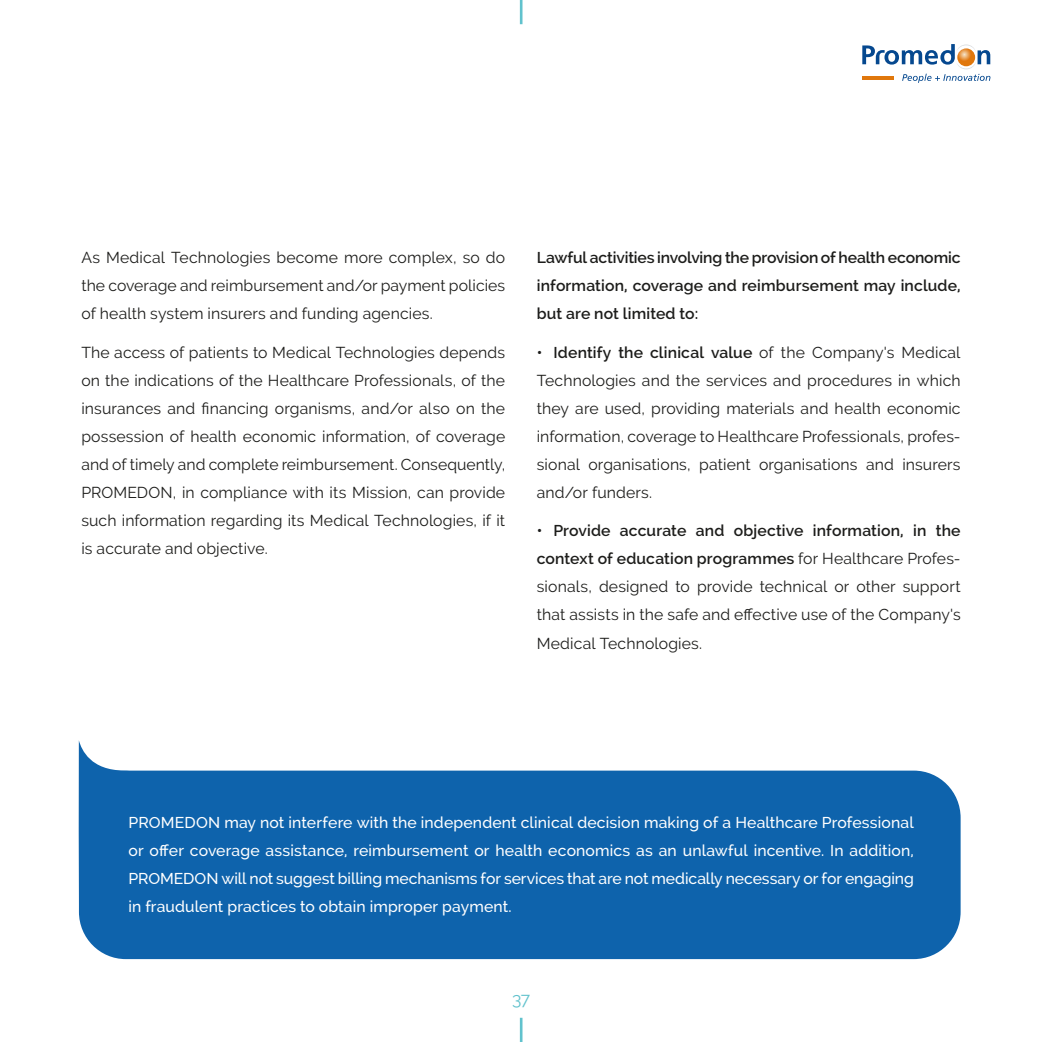
<style>
.page{position:relative;width:1042px;height:1042px;background:#fff}
.page>*{position:absolute;margin:0;border:0;box-sizing:border-box;transform-origin:0 0}
.t1{font:17.5px "Raleway";color:#61c2cd}
.t2{font:15.75px/28px "Raleway";letter-spacing:.01em;color:#1d1d1b;text-align:justify}
.t3{font:500 15.75px/28px "Raleway";letter-spacing:.01em;color:#fff;text-align:justify}
.t4{font:600 15.75px/28px "Raleway";letter-spacing:.01em;color:#1d1d1b;text-align:justify}
.s1{font-weight:600}
</style>
<div class="page">
<svg style="left:79px;top:741px;width:881px;height:218px;fill:#0e63ac"></svg>
<hr style="left:520px;top:1018px;width:2px;height:24px;background:#61c2cd">
<hr style="left:520px;top:0;width:2px;height:24px;background:#61c2cd">
<svg style="left:862px;top:44px;width:128px;height:39px"></svg>
<hr style="left:862px;top:76px;width:31px;height:4px;background:#e0770c">
<p class="t2" style="left:81px;top:244px;width:425px">As Medical Technologies become more complex, so do the coverage and reimbursement and/or payment policies of health system insurers and funding agencies.</p>
<p class="t2" style="left:81px;top:338px;width:425px">The access of patients to Medical Technologies depends on the indications of the Healthcare Professionals, of the insurances and financing organisms, and/or also on the possession of health economic information, of coverage and of timely and complete reimbursement. Consequently, PROMEDON, in compliance with its Mission, can provide such information regarding its Medical Technologies, if it is accurate and objective.</p>
<p class="t4" style="left:537px;top:244px;width:425px">Lawful activities involving the provision of health economic information, coverage and reimbursement may include, but are not limited to:</p>
<p class="t2" style="left:537px;top:338px;width:425px"><span class="s1">• Identify the clinical value</span> of the Company's Medical Technologies and the services and procedures in which they are used, providing materials and health economic information, coverage to Healthcare Professionals, profes&shy;sional organisations, patient organisations and insurers and/or funders.</p>
<p class="t2" style="left:537px;top:517px;width:425px"><span class="s1">• Provide accurate and objective information, in the context of education programmes</span> for Healthcare Profes&shy;sionals, designed to provide technical or other support that assists in the safe and effective use of the Company's Medical Technologies.</p>
<p class="t3" style="left:128px;top:808px;width:787px">PROMEDON may not interfere with the independent clinical decision making of a Healthcare Professional or offer coverage assistance, reimbursement or health economics as an unlawful incentive. In addition, PROMEDON will not suggest billing mechanisms for services that are not medically necessary or for engaging in fraudulent practices to obtain improper payment.</p>
<p class="t1" style="left:512px;top:988px;width:19px">37</p>
</div>
